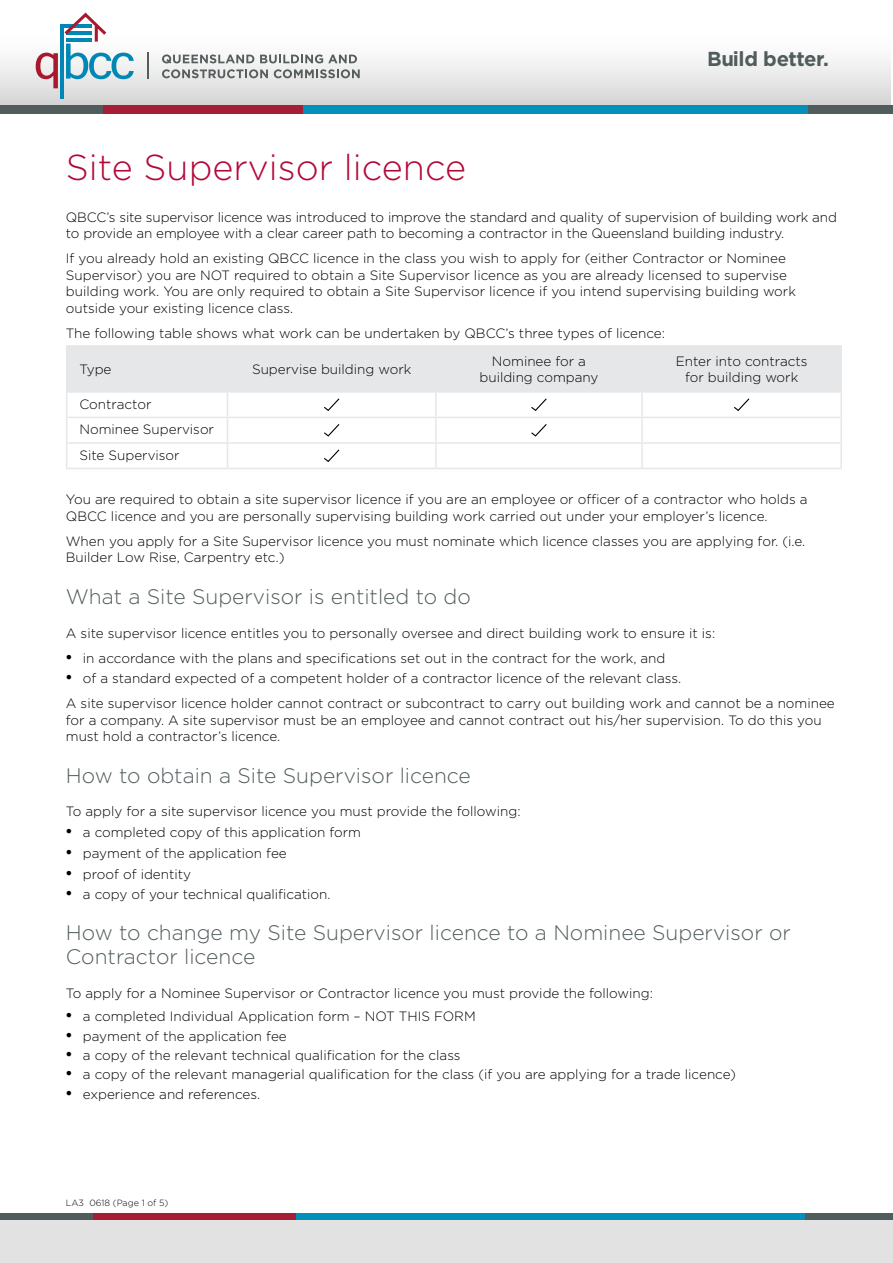
<style>
.page{position:relative;width:893px;height:1263px;background:#fff}
.page>*{position:absolute;margin:0;border:0;box-sizing:border-box;transform-origin:0 0}
.t1{font:300 36px "Gotham";color:#b30838}
.t2{font:300 21px/24px "Gotham";color:#515c5d}
.t3{font:700 20.25px "Gotham";letter-spacing:-.025em;color:#515c5d}
.t4{font:300 13.5px/16.5px "Gotham";color:#000}
.t5{font:300 9px "Gotham";color:#000}
.s1{font-family:"Times New Roman";font-weight:400;font-size:18px}
</style>
<div class="page">
<hr style="left:66px;top:345px;width:161px;height:2px;background:#e6e7e8">
<hr style="left:227px;top:345px;width:209px;height:2px;background:#e6e7e8">
<hr style="left:436px;top:345px;width:206px;height:2px;background:#e6e7e8">
<hr style="left:642px;top:345px;width:200px;height:2px;background:#e6e7e8">
<hr style="left:840px;top:347px;width:2px;height:44px;background:#e6e7e8">
<hr style="left:642px;top:391px;width:200px;height:2px;background:#e6e7e8">
<hr style="left:840px;top:393px;width:2px;height:24px;background:#e6e7e8">
<hr style="left:642px;top:417px;width:200px;height:1px;background:#e6e7e8">
<hr style="left:840px;top:418px;width:2px;height:24px;background:#e6e7e8">
<hr style="left:642px;top:442px;width:200px;height:2px;background:#e6e7e8">
<hr style="left:840px;top:444px;width:2px;height:24px;background:#e6e7e8">
<hr style="left:66px;top:468px;width:161px;height:1px;background:#e6e7e8">
<hr style="left:227px;top:468px;width:209px;height:1px;background:#e6e7e8">
<hr style="left:436px;top:468px;width:206px;height:1px;background:#e6e7e8">
<hr style="left:642px;top:468px;width:200px;height:1px;background:#e6e7e8">
<svg style="left:66px;top:347px;width:775px;height:121px"></svg>
<div style="left:0;top:17px;width:890px;height:92px;background:linear-gradient(to bottom,#fff,#caced0)"></div>
<div style="left:0;top:106px;width:103px;height:8px;background:#515c5d"></div>
<div style="left:103px;top:106px;width:200px;height:8px;background:#a51d37"></div>
<div style="left:303px;top:106px;width:505px;height:8px;background:#0090ba"></div>
<div style="left:808px;top:106px;width:85px;height:8px;background:#515c5d"></div>
<svg style="left:36px;top:53px;width:22px;height:35px"></svg>
<hr style="left:63px;top:24px;width:29px;height:3px;background:#0087b6">
<hr style="left:60px;top:24px;width:3px;height:75px;background:#0087b6">
<svg style="left:65px;top:13px;width:69px;height:66px"></svg>
<hr style="left:147px;top:53px;width:2px;height:26px;background:#565d5e">
<svg style="left:162px;top:54px;width:198px;height:24px"></svg>
<div style="left:0;top:1218px;width:893px;height:45px;background:#e2e2e2"></div>
<div style="left:0;top:1213px;width:94px;height:7px;background:#515c5d"></div>
<div style="left:94px;top:1213px;width:202px;height:7px;background:#a51d37"></div>
<div style="left:296px;top:1213px;width:510px;height:7px;background:#0090ba"></div>
<div style="left:806px;top:1213px;width:87px;height:7px;background:#515c5d"></div>
<h3 class="t3" style="left:707px;top:46px;width:123px">Build better.</h3>
<h1 class="t1" style="left:66px;top:144px;width:402px">Site Supervisor licence</h1>
<p class="t4" style="left:66px;top:208px;width:772px">QBCC’s site supervisor licence was introduced to improve the standard and quality of supervision of building work and to provide an employee with a clear career path to becoming a contractor in the Queensland building industry.</p>
<p class="t4" style="left:66px;top:250px;width:731px">If you already hold an existing QBCC licence in the class you wish to apply for (either Contractor or Nominee Supervisor) you are NOT required to obtain a Site Supervisor licence as you are already licensed to supervise building work. You are only required to obtain a Site Supervisor licence if you intend supervising building work outside your existing licence class.</p>
<p class="t4" style="left:66px;top:324px;width:601px">The following table shows what work can be undertaken by QBCC’s three types of licence:</p>
<p class="t4" style="left:79px;top:361px;width:34px">Type</p>
<p class="t4" style="left:252px;top:361px;width:161px">Supervise building work</p>
<p class="t4" style="left:479px;top:353px;width:121px;text-align:center">Nominee for a building company</p>
<p class="t4" style="left:676px;top:353px;width:133px;text-align:center">Enter into contracts for building work</p>
<p class="t4" style="left:79px;top:391px;width:136px;line-height:25.5px">Contractor<br>Nominee Supervisor<br>Site Supervisor</p>
<p class="t4" style="left:66px;top:491px;width:743px">You are required to obtain a site supervisor licence if you are an employee or officer of a contractor who holds a<br>QBCC licence and you are personally supervising building work carried out under your employer’s licence.</p>
<p class="t4" style="left:66px;top:532px;width:741px">When you apply for a Site Supervisor licence you must nominate which licence classes you are applying for. (i.e.<br>Builder Low Rise, Carpentry etc.)</p>
<h2 class="t2" style="left:66px;top:584px;width:406px">What a Site Supervisor is entitled to do</h2>
<p class="t4" style="left:66px;top:624px;width:651px">A site supervisor licence entitles you to personally oversee and direct building work to ensure it is:</p>
<p class="t4" style="left:66px;top:649px;width:601px"><span class="s1">•</span> in accordance with the plans and specifications set out in the contract for the work, and</p>
<p class="t4" style="left:66px;top:666px;width:770px;line-height:25px"><span class="s1">•</span> of a standard expected of a competent holder of a contractor licence of the relevant class.<br>A site supervisor licence holder cannot contract or subcontract to carry out building work and cannot be a nominee</p>
<p class="t4" style="left:66px;top:711px;width:757px">for a company. A site supervisor must be an employee and cannot contract out his/her supervision. To do this you must hold a contractor’s licence.</p>
<h2 class="t2" style="left:66px;top:763px;width:406px">How to obtain a Site Supervisor licence</h2>
<p class="t4" style="left:66px;top:803px;width:456px">To apply for a site supervisor licence you must provide the following:</p>
<p class="t4" style="left:66px;top:824px;width:296px"><span class="s1">•</span> a completed copy of this application form</p>
<p class="t4" style="left:66px;top:844px;width:222px"><span class="s1">•</span> payment of the application fee</p>
<p class="t4" style="left:66px;top:865px;width:127px"><span class="s1">•</span> proof of identity</p>
<p class="t4" style="left:66px;top:886px;width:266px"><span class="s1">•</span> a copy of your technical qualification.</p>
<h2 class="t2" style="left:66px;top:920px;width:726px">How to change my Site Supervisor licence to a Nominee Supervisor or<br>Contractor licence</h2>
<p class="t4" style="left:66px;top:984px;width:589px">To apply for a Nominee Supervisor or Contractor licence you must provide the following:</p>
<p class="t4" style="left:66px;top:1008px;width:411px"><span class="s1">•</span> a completed Individual Application form – NOT THIS FORM</p>
<p class="t4" style="left:66px;top:1027px;width:222px"><span class="s1">•</span> payment of the application fee</p>
<p class="t4" style="left:66px;top:1046px;width:396px"><span class="s1">•</span> a copy of the relevant technical qualification for the class</p>
<p class="t4" style="left:66px;top:1066px;width:672px"><span class="s1">•</span> a copy of the relevant managerial qualification for the class (if you are applying for a trade licence)</p>
<p class="t4" style="left:66px;top:1085px;width:196px"><span class="s1">•</span> experience and references.</p>
<p class="t5" style="left:66px;top:1197px;width:104px">LA3 0618 (Page 1 of 5)</p>
</div>
